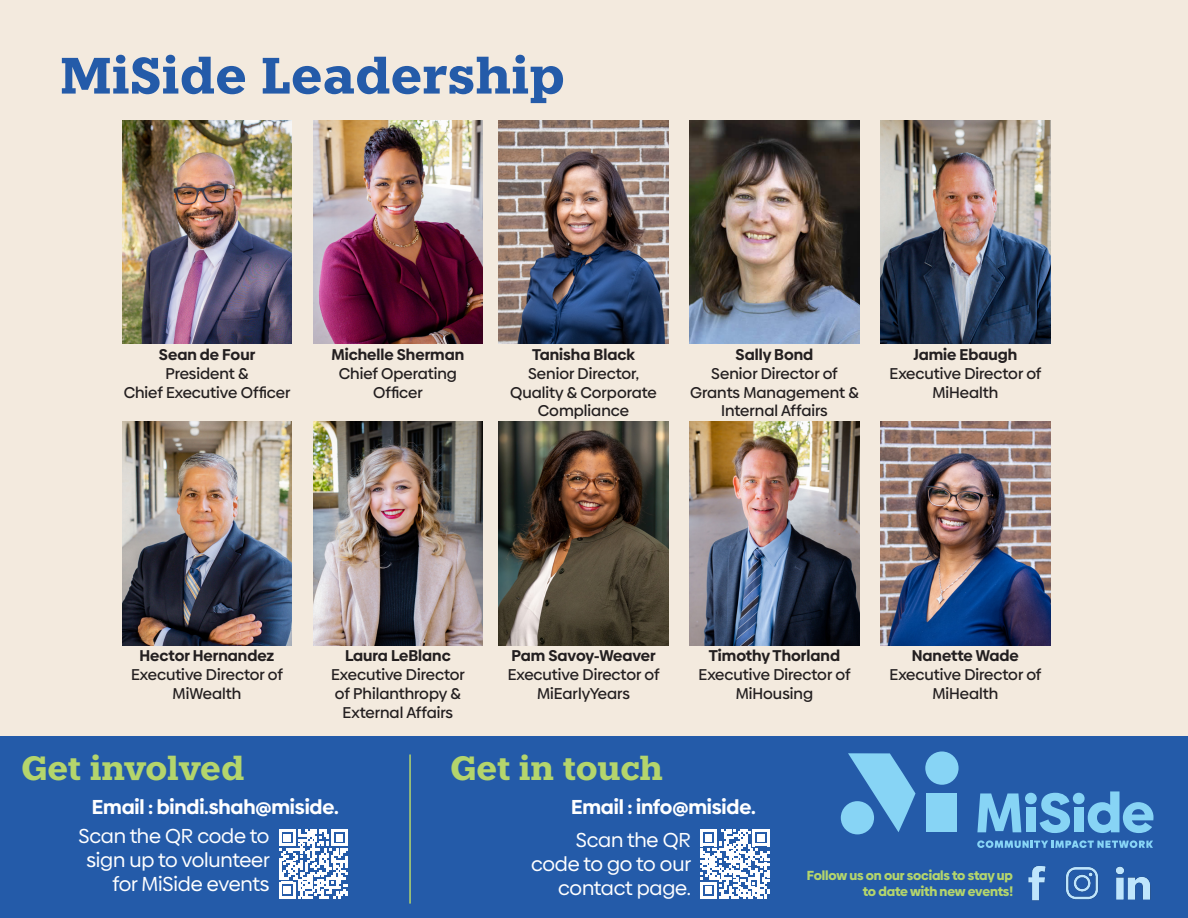
<style>
.page{position:relative;width:1188px;height:918px;background:#f3eade}
.page>*{position:absolute;margin:0;border:0;box-sizing:border-box;transform-origin:0 0}
.t1{font:700 51px "Knile";color:#245ba9}
.t2{font:700 33.6px "Knile";letter-spacing:-.01em;color:#b4d56c}
.t3{font:20.25px/24.3px "Biennale";letter-spacing:-.01em;color:#fff;text-align:right}
.t4{font:700 20.25px "Biennale";letter-spacing:-.01em;color:#fff}
.t5{font:500 15.6px/18.8px "Biennale";color:#231f20;text-align:center}
.t6{font:700 15.6px "Biennale";color:#231f20}
.t7{font:900 13.2px/15.8px "Biennale";letter-spacing:-.01em;color:#b4d56c;text-align:right}
.s1{font-weight:700}
</style>
<div class="page">
<div style="left:0;top:737px;width:1188px;height:181px;background:#245ba9"></div>
<svg style="left:848px;top:753px;width:68px;height:79px"></svg>
<div style="left:927px;top:794px;width:30px;height:38px;background:#87d4f5"></div>
<div style="left:925px;top:751px;width:34px;height:34px;background:#87d4f5;border-radius:50%"></div>
<div style="left:841px;top:801px;width:33px;height:33px;background:#87d4f5;border-radius:50%"></div>
<svg style="left:977px;top:793px;width:44px;height:39px"></svg>
<svg style="left:1040px;top:793px;width:30px;height:40px"></svg>
<svg style="left:1088px;top:791px;width:65px;height:42px"></svg>
<svg style="left:977px;top:840px;width:176px;height:8px"></svg>
<div style="left:1074px;top:807px;width:9px;height:25px;background:#87d4f5"></div>
<div style="left:1073px;top:793px;width:12px;height:11px;background:#87d4f5;border-radius:50%"></div>
<div style="left:1026px;top:807px;width:10px;height:25px;background:#87d4f5"></div>
<div style="left:1025px;top:793px;width:12px;height:11px;background:#87d4f5;border-radius:50%"></div>
<img style="left:1028px;top:866px;width:18px;height:35px">
<img style="left:1065px;top:867px;width:34px;height:33px">
<img style="left:1115px;top:866px;width:36px;height:34px">
<svg style="left:700px;top:829px;width:69px;height:70px"></svg>
<svg style="left:279px;top:829px;width:69px;height:69px"></svg>
<img style="left:122px;top:120px;width:170px;height:224px">
<img style="left:313px;top:422px;width:170px;height:223px">
<img style="left:881px;top:422px;width:169px;height:223px">
<img style="left:313px;top:120px;width:170px;height:224px">
<img style="left:122px;top:422px;width:170px;height:223px">
<img style="left:690px;top:422px;width:169px;height:223px">
<img style="left:499px;top:120px;width:169px;height:224px">
<img style="left:499px;top:422px;width:169px;height:223px">
<img style="left:881px;top:120px;width:169px;height:224px">
<img style="left:690px;top:120px;width:169px;height:224px">
<hr style="left:409px;top:754px;width:2px;height:150px;background:#b4d56c">
<p class="t1" style="left:60px;top:43px;width:506px">MiSide Leadership</p>
<p class="t6" style="left:159px;top:345px;width:98px">Sean de Four</p>
<p class="t5" style="left:124px;top:364px;width:168px">President &amp;<br>Chief Executive Officer</p>
<p class="t6" style="left:331px;top:345px;width:134px">Michelle Sherman</p>
<p class="t5" style="left:339px;top:364px;width:120px">Chief Operating<br>Officer</p>
<p class="t6" style="left:532px;top:345px;width:104px">Tanisha Black</p>
<p class="t5" style="left:510px;top:364px;width:148px">Senior Director,<br>Quality &amp; Corporate<br>Compliance</p>
<p class="t6" style="left:736px;top:345px;width:79px">Sally Bond</p>
<p class="t5" style="left:690px;top:364px;width:170px">Senior Director of<br>Grants Management &amp;<br>Internal Affairs</p>
<p class="t6" style="left:913px;top:345px;width:106px">Jamie Ebaugh</p>
<p class="t5" style="left:890px;top:364px;width:153px">Executive Director of<br>MiHealth</p>
<p class="t5" style="left:131px;top:647px;width:153px"><span class="s1">Hector Hernandez<br></span>Executive Director of<br>MiWealth</p>
<p class="t5" style="left:699px;top:647px;width:153px"><span class="s1">Timothy Thorland<br></span>Executive Director of<br>MiHousing</p>
<p class="t6" style="left:345px;top:646px;width:107px">Laura LeBlanc</p>
<p class="t5" style="left:331px;top:665px;width:135px">Executive Director of Philanthropy &amp;<br>External Affairs</p>
<p class="t6" style="left:511px;top:646px;width:146px">Pam Savoy-Weaver</p>
<p class="t5" style="left:508px;top:665px;width:153px">Executive Director of<br>MiEarlyYears</p>
<p class="t2" style="left:21px;top:746px;width:225px">Get involved</p>
<p class="t2" style="left:450px;top:746px;width:214px">Get in touch</p>
<p class="t6" style="left:912px;top:646px;width:109px">Nanette Wade</p>
<p class="t5" style="left:890px;top:665px;width:153px">Executive Director of<br>MiHealth</p>
<p class="t4" style="left:92px;top:794px;width:248px">Email : bindi.shah@miside.</p>
<p class="t4" style="left:571px;top:794px;width:186px">Email : info@miside.</p>
<p class="t3" style="left:79px;top:824px;width:193px">Scan the QR code to sign up to volunteer for MiSide events</p>
<p class="t3" style="left:531px;top:827px;width:162px">Scan the QR code to go to our contact page.</p>
<p class="t7" style="left:807px;top:868px;width:208px">Follow us on our socials to stay up to date with new events!</p>
</div>
